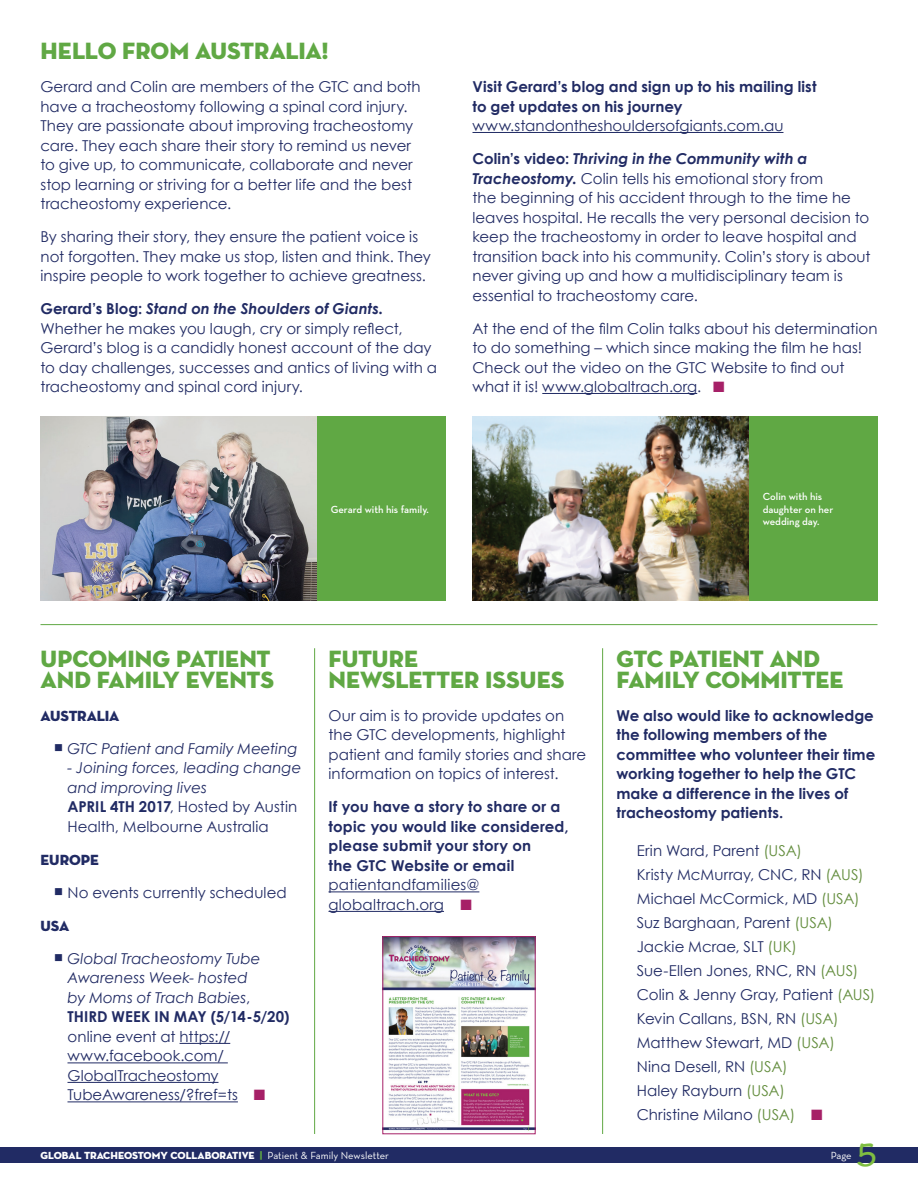
<style>
.page{position:relative;width:918px;height:1188px;background:#fff}
.page>*{position:absolute;margin:0;border:0;box-sizing:border-box;transform-origin:0 0}
.t1{font:700 27px "Noteworthy";color:#7fbd41}
.t2{font:24px/21px "Neutraface Display Titling";color:#60a844}
.t3{font:15px/19.5px "Century Gothic";color:#212b64}
.t4{font:700 15px/19.5px "Century Gothic";letter-spacing:.01em;color:#212b64}
.t5{font:italic 15px/19.5px "Century Gothic";color:#212b64}
.t6{font:15px "Neutraface Display Titling";letter-spacing:-.005em;color:#212b64}
.t7{font:10.5px "Neutraface Display Titling";color:#fff}
.t8{font:600 10.5px/12.6px "Neutra Text";color:#fff}
.t9{font:10.5px "Neutra Text";color:#fff}
.s1{font-weight:700}
.s2{font-weight:700;font-style:italic}
.s3{color:#a62067}
.s4{font-weight:700;font-style:normal}
.s5{font-style:normal}
.s6{color:#638d3d}
.s7{color:#60a844}
.s8{font-family:"Neutra Text"}
</style>
<div class="page">
<div style="left:0;top:1148px;width:918px;height:15px;background:#212b64"></div>
<hr style="left:180px;top:1043px;width:50px;height:1px;background:#212b64">
<hr style="left:68px;top:1062px;width:160px;height:1px;background:#212b64">
<hr style="left:68px;top:1082px;width:150px;height:1px;background:#212b64">
<hr style="left:68px;top:1101px;width:170px;height:1px;background:#212b64">
<hr style="left:328px;top:891px;width:151px;height:1px;background:#212b64">
<hr style="left:328px;top:911px;width:116px;height:1px;background:#212b64">
<hr style="left:472px;top:132px;width:311px;height:1px;background:#212b64">
<hr style="left:542px;top:393px;width:155px;height:1px;background:#212b64">
<img style="left:40px;top:416px;width:277px;height:185px">
<img style="left:472px;top:416px;width:277px;height:185px">
<div style="left:317px;top:416px;width:129px;height:185px;background:#60a844"></div>
<div style="left:749px;top:416px;width:129px;height:185px;background:#60a844"></div>
<hr style="left:40px;top:624px;width:838px;height:1px;background:#60a844">
<hr style="left:314px;top:648px;width:1px;height:486px;background:#60a844">
<hr style="left:602px;top:648px;width:1px;height:486px;background:#60a844">
<img style="left:385px;top:938px;width:148px;height:193px">
<h2 class="t2" style="left:40px;top:41px;width:290px">HELLO FROM AUSTRALIA!</h2>
<p class="t3" style="left:40px;top:76px;width:382px">Gerard and Colin are members of the GTC and both have a tracheostomy following a spinal cord injury.<br>They are passionate about improving tracheostomy care. They each share their story to remind us never to give up, to communicate, collaborate and never stop learning or striving for a better life and the best tracheostomy experience.</p>
<p class="t3" style="left:40px;top:226px;width:392px">By sharing their story, they ensure the patient voice is not forgotten. They make us stop, listen and think. They inspire people to work together to achieve greatness.</p>
<p class="t3" style="left:40px;top:298px;width:398px"><span class="s1">Gerard’s Blog:</span> <span class="s2">Stand on the Shoulders of Giants.<br></span>Whether he makes you laugh, cry or simply reflect, Gerard’s blog is a candidly honest account of the day to day challenges, successes and antics of living with a tracheostomy and spinal cord injury.</p>
<p class="t4" style="left:472px;top:76px;width:346px">Visit Gerard’s blog and sign up to his mailing list to get updates on his journey</p>
<p class="t3" style="left:472px;top:115px;width:313px">www.standontheshouldersofgiants.com.au</p>
<p class="t3" style="left:472px;top:148px;width:400px"><span class="s1">Colin’s video:</span> <span class="s2">Thriving in the Community with a Tracheostomy.</span> Colin tells his emotional story from<br>the beginning of his accident through to the time he leaves hospital. He recalls the very personal decision to keep the tracheostomy in order to leave hospital and transition back into his community. Colin’s story is about never giving up and how a multidisciplinary team is essential to tracheostomy care.</p>
<p class="t3" style="left:472px;top:318px;width:407px">At the end of the film Colin talks about his determination to do something – which since making the film he has!<br>Check out the video on the GTC Website to find out what it is! www.globaltrach.org. <span class="s3">■</span></p>
<p class="t8" style="left:331px;top:503px;width:100px">Gerard with his family.</p>
<p class="t8" style="left:763px;top:490px;width:72px">Colin with his daughter on her wedding day.</p>
<h2 class="t2" style="left:40px;top:648px;width:235px">UPCOMING PATIENT<br>AND FAMILY EVENTS</h2>
<p class="t6" style="left:40px;top:706px;width:81px">AUSTRALIA</p>
<p class="t5" style="left:54px;top:738px;width:245px">■ GTC Patient and Family Meeting</p>
<p class="t5" style="left:68px;top:758px;width:235px">- Joining forces, leading change and improving lives<br><span class="s4">APRIL 4TH 2017</span><span class="s5">, Hosted by Austin<br>Health, Melbourne Australia</span></p>
<p class="t6" style="left:41px;top:850px;width:60px">EUROPE</p>
<p class="t3" style="left:54px;top:882px;width:234px">■ No events currently scheduled</p>
<p class="t6" style="left:41px;top:916px;width:30px">USA</p>
<p class="t5" style="left:68px;top:948px;width:224px;text-indent:-14px">■ Global Tracheostomy Tube<br>Awareness Week- hosted<br>by Moms of Trach Babies<span class="s5">,<br></span><span class="s4">THIRD WEEK IN MAY (5/14-5/20)</span></p>
<p class="t3" style="left:68px;top:1026px;width:199px">online event at https:// www.facebook.com/<br>GlobalTracheostomy<br>TubeAwareness/?fref=ts <span class="s3">■</span></p>
<h2 class="t2" style="left:328px;top:648px;width:237px">FUTURE<br>NEWSLETTER ISSUES</h2>
<p class="t3" style="left:328px;top:705px;width:259px">Our aim is to provide updates on the GTC developments, highlight patient and family stories and share information on topics of interest.</p>
<p class="t4" style="left:328px;top:797px;width:242px">If you have a story to share or a topic you would like considered, please submit your story on<br>the GTC Website or email</p>
<p class="t3" style="left:328px;top:875px;width:152px">patientandfamilies@ globaltrach.org <span class="s3">■</span></p>
<h2 class="t2" style="left:616px;top:648px;width:228px">GTC PATIENT AND<br>FAMILY COMMITTEE</h2>
<p class="t4" style="left:616px;top:705px;width:260px">We also would like to acknowledge the following members of the committee who volunteer their time working together to help the GTC make a difference in the lives of tracheostomy patients.</p>
<p class="t3" style="left:637px;top:838px;width:240px;line-height:24px">Erin Ward, Parent <span class="s6">(USA)<br></span>Kristy McMurray, CNC, RN <span class="s6">(AUS)<br></span>Michael McCormick, MD <span class="s6">(USA)<br></span>Suz Barghaan, Parent <span class="s6">(USA)<br></span>Jackie Mcrae, SLT <span class="s6">(UK)<br></span>Sue-Ellen Jones, RNC, RN <span class="s6">(AUS)<br></span>Colin &amp; Jenny Gray, Patient <span class="s6">(AUS)<br></span>Kevin Callans, BSN, RN <span class="s6">(USA)<br></span>Matthew Stewart, MD <span class="s6">(USA)<br></span>Nina Desell, RN <span class="s6">(USA)<br></span>Haley Rayburn <span class="s6">(USA)<br></span>Christine Milano <span class="s6">(USA)</span> <span class="s3">■</span></p>
<p class="t7" style="left:40px;top:1149px;width:350px">GLOBAL TRACHEOSTOMY COLLABORATIVE <span class="s7">|</span> <span class="s8">Patient &amp; Family Newsletter</span></p>
<p class="t9" style="left:831px;top:1149px;width:23px">Page</p>
<h1 class="t1" style="left:857px;top:1132px;width:22px">5</h1>
</div>
